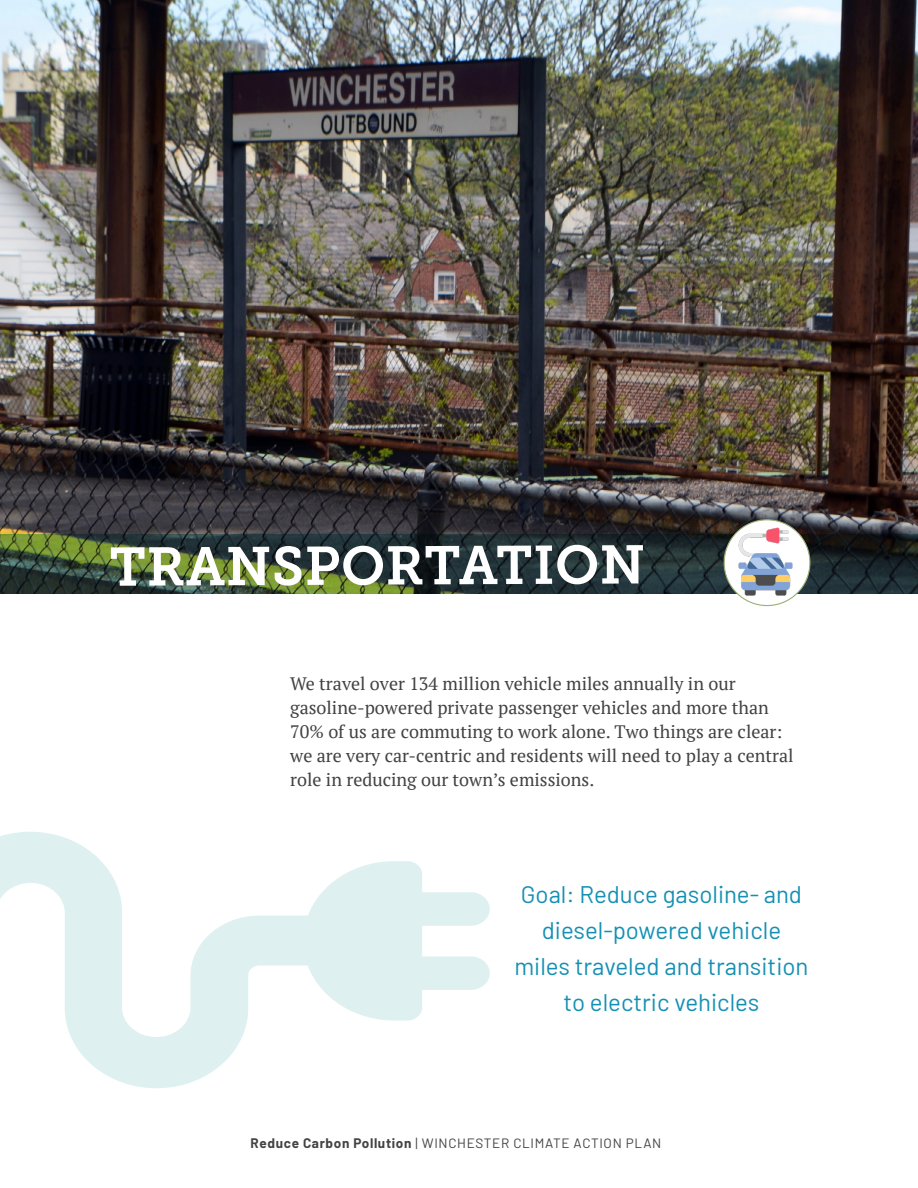
<style>
.page{position:relative;width:918px;height:1188px;background:#fff}
.page>*{position:absolute;margin:0;border:0;box-sizing:border-box;transform-origin:0 0}
.Chart_Text{font:54px "Museo Slab 700";letter-spacing:.005em;color:#fff}
.Call_Out_Barlow{font:24px/36px "Barlow";color:#1590b3;text-align:center}
.Body_Text{font:18px/24px "PT Serif";color:#414042}
.t1{font:13.5px "Barlow";letter-spacing:.05em;color:#434345}
.s1{font-weight:700}
</style>
<div class="page">
<svg style="left:0;top:832px;width:490px;height:256px"></svg>
<img style="left:0;top:0;width:918px;height:534px">
<svg style="left:0;top:534px;width:918px;height:60px;background:#2e3f31"></svg>
<svg style="left:724px;top:520px;width:86px;height:86px"></svg>
<img style="left:728px;top:523px;width:76px;height:77px">
<p class="Chart_Text" style="left:110px;top:535px;width:538px">TRANSPORTATION</p>
<p class="Body_Text" style="left:290px;top:671px;width:505px">We travel over 134 million vehicle miles annually in our gasoline-powered private passenger vehicles and more than 70% of us are commuting to work alone. Two things are clear: we are very car-centric and residents will need to play a central role in reducing our town’s emissions.</p>
<p class="Call_Out_Barlow" style="left:514px;top:875px;width:296px">Goal: Reduce gasoline- and diesel-powered vehicle miles traveled and transition to electric vehicles</p>
<p class="t1" style="left:251px;top:1133px;width:412px"><span class="s1">Reduce Carbon Pollution</span> | WINCHESTER CLIMATE ACTION PLAN</p>
</div>
